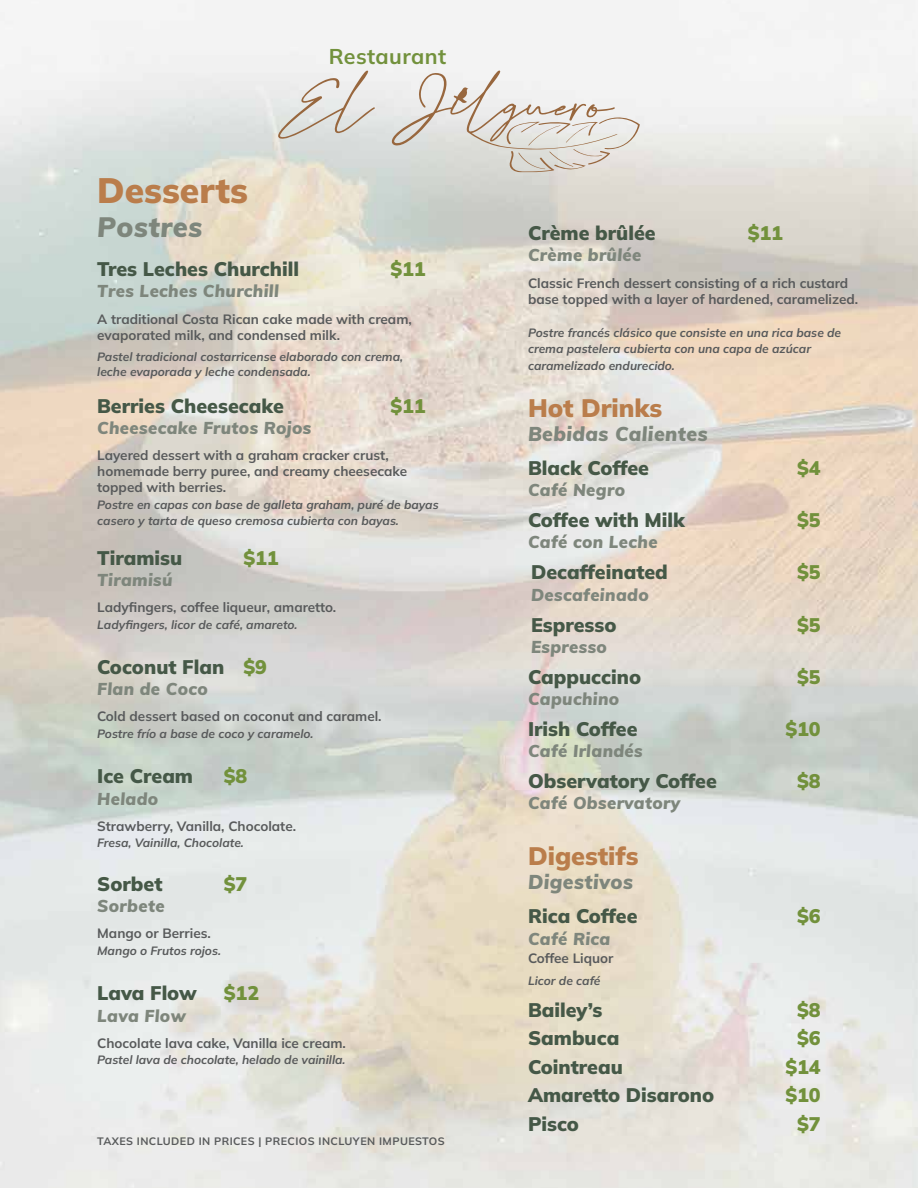
<style>
.page{position:relative;width:918px;height:1188px;background:#fff}
.page>*{position:absolute;margin:0;border:0;box-sizing:border-box;transform-origin:0 0}
.t1{font:900 35.25px "Mulish";color:#ba7d4b}
.t2{font:italic 900 27.45px "Mulish";letter-spacing:.02em;color:#7e867c}
.t3{font:900 25.2px "Mulish";color:#ba7d4b}
.t4{font:200 21.3px "Mulish";letter-spacing:.02em;color:#72913c}
.t5{font:900 19.65px "Mulish";color:#455847}
.t6{font:900 19.65px "Mulish";color:#72913c}
.t7{font:italic 900 19.65px "Mulish";letter-spacing:.02em;color:#7e867c}
.t8{font:italic 900 16.8px "Mulish";letter-spacing:.02em;color:#7e867c}
.t9{font:200 13.5px/16.2px "Mulish";color:#585a5b}
.t10{font:italic 200 12px/16.5px "Mulish";color:#585a5b}
.t11{font:200 10.8px "Mulish";letter-spacing:.04em;color:#585a5b}
</style>
<div class="page">
<svg style="left:278px;top:71px;width:97px;height:69px;background:#dedbd7"></svg>
<svg style="left:391px;top:71px;width:249px;height:101px"></svg>
<h1 class="t1" style="left:97px;top:165px;width:152px">Desserts</h1>
<h2 class="t2" style="left:97px;top:207px;width:107px">Postres</h2>
<h3 class="t4" style="left:329px;top:42px;width:119px">Restaurant</h3>
<h3 class="t6" style="left:390px;top:255px;width:37px">$11</h3>
<h3 class="t5" style="left:97px;top:255px;width:203px">Tres Leches Churchill</h3>
<h3 class="t8" style="left:97px;top:279px;width:183px">Tres Leches Churchill</h3>
<p class="t9" style="left:97px;top:310px;width:316px">A traditional Costa Rican cake made with cream, evaporated milk, and condensed milk.</p>
<p class="t10" style="left:97px;top:350px;width:307px;line-height:14.4px">Pastel tradicional costarricense elaborado con crema, leche evaporada y leche condensada.</p>
<h3 class="t6" style="left:390px;top:392px;width:37px">$11</h3>
<h3 class="t5" style="left:97px;top:392px;width:188px">Berries Cheesecake</h3>
<h3 class="t8" style="left:97px;top:415px;width:216px">Cheesecake Frutos Rojos</h3>
<p class="t9" style="left:97px;top:447px;width:312px">Layered dessert with a graham cracker crust, homemade berry puree, and creamy cheesecake topped with berries.</p>
<p class="t10" style="left:97px;top:496px;width:343px">Postre en capas con base de galleta graham, puré de bayas casero y tarta de queso cremosa cubierta con bayas.</p>
<h3 class="t6" style="left:243px;top:544px;width:37px">$11</h3>
<h3 class="t5" style="left:97px;top:544px;width:87px">Tiramisu</h3>
<h3 class="t8" style="left:97px;top:568px;width:77px">Tiramisú</h3>
<p class="t9" style="left:97px;top:599px;width:240px">Ladyfingers, coffee liqueur, amaretto.</p>
<p class="t10" style="left:97px;top:616px;width:202px">Ladyfingers, licor de café, amareto.</p>
<h3 class="t6" style="left:243px;top:653px;width:25px">$9</h3>
<h3 class="t5" style="left:97px;top:653px;width:129px">Coconut Flan</h3>
<h3 class="t8" style="left:97px;top:677px;width:112px">Flan de Coco</h3>
<p class="t9" style="left:97px;top:708px;width:286px">Cold dessert based on coconut and caramel.</p>
<p class="t10" style="left:97px;top:725px;width:218px">Postre frío a base de coco y caramelo.</p>
<h3 class="t6" style="left:224px;top:763px;width:25px">$8</h3>
<h3 class="t5" style="left:97px;top:763px;width:97px">Ice Cream</h3>
<h3 class="t8" style="left:97px;top:786px;width:63px">Helado</h3>
<p class="t9" style="left:97px;top:817px;width:200px">Strawberry, Vanilla, Chocolate.</p>
<p class="t10" style="left:97px;top:834px;width:148px">Fresa, Vainilla, Chocolate.</p>
<h3 class="t6" style="left:224px;top:870px;width:25px">$7</h3>
<h3 class="t5" style="left:97px;top:870px;width:67px">Sorbet</h3>
<h3 class="t8" style="left:97px;top:894px;width:69px">Sorbete</h3>
<p class="t9" style="left:97px;top:925px;width:115px">Mango or Berries.</p>
<p class="t10" style="left:97px;top:942px;width:125px">Mango o Frutos rojos.</p>
<h3 class="t6" style="left:224px;top:980px;width:37px">$12</h3>
<h3 class="t5" style="left:97px;top:980px;width:101px">Lava Flow</h3>
<h3 class="t8" style="left:97px;top:1003px;width:90px">Lava Flow</h3>
<p class="t9" style="left:97px;top:1034px;width:250px">Chocolate lava cake, Vanilla ice cream.</p>
<p class="t10" style="left:97px;top:1051px;width:250px">Pastel lava de chocolate, helado de vainilla.</p>
<p class="t11" style="left:97px;top:1134px;width:349px">TAXES INCLUDED IN PRICES | PRECIOS INCLUYEN IMPUESTOS</p>
<h3 class="t6" style="left:748px;top:219px;width:37px">$11</h3>
<h3 class="t5" style="left:528px;top:219px;width:129px">Crème brûlée</h3>
<h3 class="t8" style="left:528px;top:243px;width:115px">Crème brûlée</h3>
<p class="t9" style="left:528px;top:274px;width:332px">Classic French dessert consisting of a rich custard base topped with a layer of hardened, caramelized.</p>
<p class="t10" style="left:528px;top:324px;width:315px">Postre francés clásico que consiste en una rica base de crema pastelera cubierta con una capa de azúcar caramelizado endurecido.</p>
<h3 class="t3" style="left:528px;top:390px;width:136px">Hot Drinks</h3>
<h3 class="t7" style="left:528px;top:419px;width:181px">Bebidas Calientes</h3>
<h3 class="t5" style="left:528px;top:454px;width:123px">Black Coffee</h3>
<h3 class="t8" style="left:528px;top:478px;width:99px">Café Negro</h3>
<h3 class="t5" style="left:528px;top:506px;width:158px">Coffee with Milk</h3>
<h3 class="t8" style="left:528px;top:530px;width:131px">Café con Leche</h3>
<h3 class="t5" style="left:531px;top:559px;width:138px">Decaffeinated</h3>
<h3 class="t8" style="left:531px;top:582px;width:119px">Descafeinado</h3>
<h3 class="t5" style="left:531px;top:611px;width:87px">Espresso</h3>
<h3 class="t8" style="left:531px;top:634px;width:77px">Espresso</h3>
<h3 class="t5" style="left:528px;top:663px;width:115px">Cappuccino</h3>
<h3 class="t8" style="left:528px;top:687px;width:93px">Capuchino</h3>
<h3 class="t5" style="left:528px;top:715px;width:111px">Irish Coffee</h3>
<h3 class="t8" style="left:528px;top:739px;width:116px">Café Irlandés</h3>
<h3 class="t5" style="left:528px;top:767px;width:190px">Observatory Coffee</h3>
<h3 class="t8" style="left:528px;top:791px;width:154px">Café Observatory</h3>
<h3 class="t3" style="left:528px;top:838px;width:112px">Digestifs</h3>
<h3 class="t7" style="left:528px;top:868px;width:106px">Digestivos</h3>
<h3 class="t5" style="left:528px;top:903px;width:111px">Rica Coffee</h3>
<h3 class="t8" style="left:528px;top:926px;width:84px">Café Rica</h3>
<p class="t9" style="left:528px;top:950px;width:87px">Coffee Liquor</p>
<p class="t10" style="left:528px;top:972px;width:74px">Licor de café</p>
<h3 class="t6" style="left:797px;top:454px;width:25px">$4</h3>
<h3 class="t6" style="left:797px;top:506px;width:25px">$5</h3>
<h3 class="t6" style="left:797px;top:559px;width:25px">$5</h3>
<h3 class="t6" style="left:797px;top:611px;width:25px">$5</h3>
<h3 class="t6" style="left:797px;top:663px;width:25px">$5</h3>
<h3 class="t6" style="left:785px;top:715px;width:37px">$10</h3>
<h3 class="t6" style="left:797px;top:767px;width:25px">$8</h3>
<h3 class="t6" style="left:797px;top:903px;width:25px">$6</h3>
<h3 class="t5" style="left:528px;top:996px;width:76px">Bailey’s</h3>
<h3 class="t6" style="left:797px;top:996px;width:25px">$8</h3>
<h3 class="t5" style="left:528px;top:1025px;width:93px">Sambuca</h3>
<h3 class="t6" style="left:797px;top:1025px;width:25px">$6</h3>
<h3 class="t5" style="left:528px;top:1053px;width:96px">Cointreau</h3>
<h3 class="t6" style="left:785px;top:1053px;width:37px">$14</h3>
<h3 class="t5" style="left:528px;top:1082px;width:188px">Amaretto Disarono</h3>
<h3 class="t6" style="left:785px;top:1082px;width:37px">$10</h3>
<h3 class="t5" style="left:528px;top:1110px;width:53px">Pisco</h3>
<h3 class="t6" style="left:797px;top:1110px;width:25px">$7</h3>
</div>
